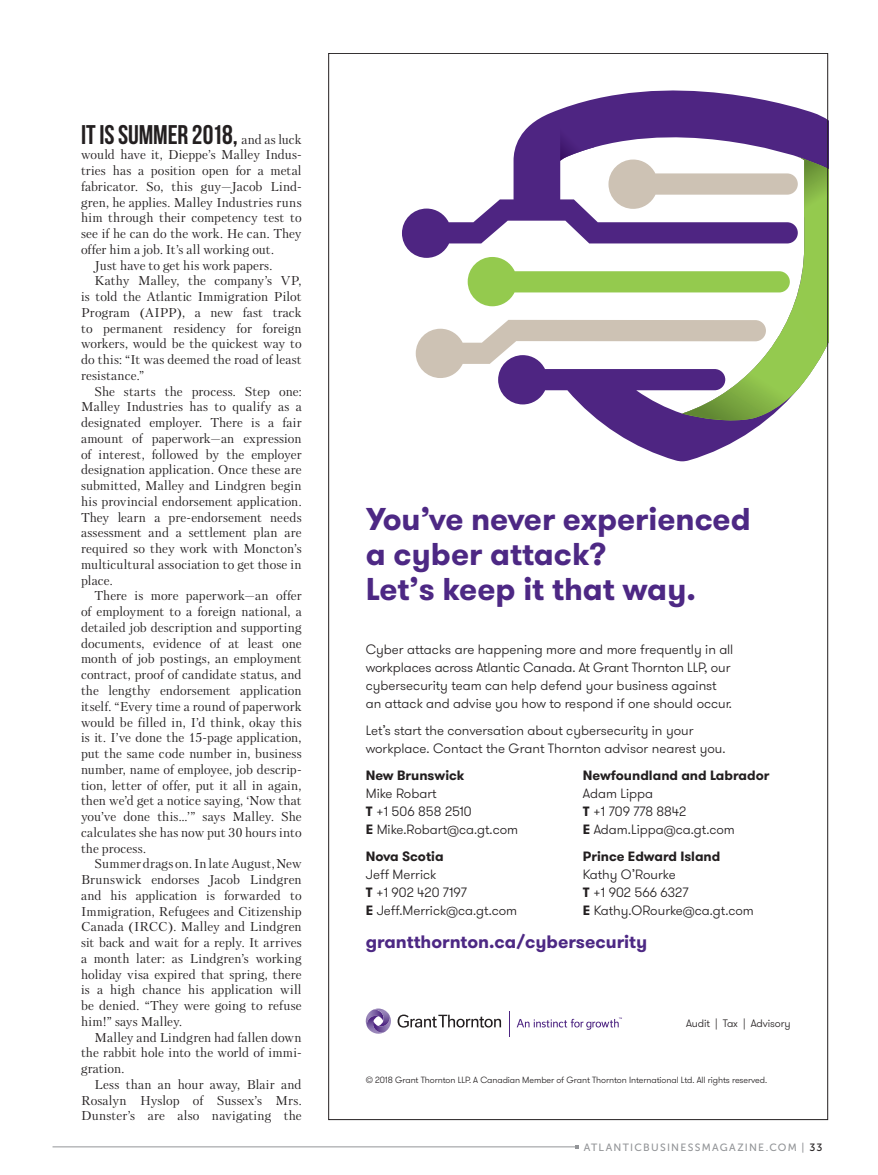
<style>
.page{position:relative;width:878px;height:1175px;background:#fff}
.page>*{position:absolute;margin:0;border:0;box-sizing:border-box;transform-origin:0 0}
.t1{font:700 31.5px/35px "GT Walsheim Pro";color:#4d2884}
.t2{font:27px "Bebas Neue";letter-spacing:-.005em;color:#231f20}
.t3{font:700 18px "GT Walsheim Pro";color:#4d2884}
.t4{font:300 13.5px/18px "GT Walsheim Pro";color:#231f20}
.t5{font:700 13.5px "GT Walsheim Pro";color:#231f20}
.t6{font:12.75px "Petersburg";letter-spacing:.005em;color:#231f20}
.t7{font:300 10.8px "GT Walsheim Pro";letter-spacing:-.01em;color:#231f20}
.t8{font:10.5px "Museo Sans 500";letter-spacing:.115em;color:#939598}
.t9{font:300 9px "GT Walsheim Pro";letter-spacing:-.01em;color:#231f20}
.s1{font-family:"Petersburg";font-size:12.75px}
.s2{font-weight:700}
.s3{color:#231f20}
</style>
<div class="page">
<hr style="left:52px;top:1146px;width:524px;height:1px;background:#939598">
<svg style="left:516px;top:1017px;width:106px;height:12px"></svg>
<svg style="left:365px;top:1008px;width:136px;height:26px"></svg>
<svg style="left:509px;top:1011px;width:1px;height:25px"></svg>
<svg style="left:402px;top:90px;width:424px;height:371px"></svg>
<svg style="left:416px;top:121px;width:410px;height:304px"></svg>
<h2 class="t2" style="left:81px;top:119px;width:222px">IT IS SUMMER 2018, <span class="s1">and as luck</span></h2>
<p class="t6" style="left:81px;top:146px;width:222px">would have it, Dieppe’s Malley Indus-</p>
<p class="t6" style="left:81px;top:162px;width:222px">tries has a position open for a metal</p>
<p class="t6" style="left:81px;top:178px;width:222px">fabricator. So, this guy—Jacob Lind-</p>
<p class="t6" style="left:81px;top:194px;width:222px">gren, he applies. Malley Industries runs</p>
<p class="t6" style="left:81px;top:209px;width:222px">him through their competency test to</p>
<p class="t6" style="left:81px;top:225px;width:222px">see if he can do the work. He can. They</p>
<p class="t6" style="left:81px;top:241px;width:194px">offer him a job. It’s all working out.</p>
<p class="t6" style="left:94px;top:257px;width:179px">Just have to get his work papers.</p>
<p class="t6" style="left:94px;top:272px;width:208px">Kathy Malley, the company’s VP,</p>
<p class="t6" style="left:81px;top:288px;width:222px">is told the Atlantic Immigration Pilot</p>
<p class="t6" style="left:81px;top:304px;width:222px">Program (AIPP), a new fast track</p>
<p class="t6" style="left:81px;top:320px;width:222px">to permanent residency for foreign</p>
<p class="t6" style="left:81px;top:335px;width:222px">workers, would be the quickest way to</p>
<p class="t6" style="left:81px;top:351px;width:222px">do this: “It was deemed the road of least</p>
<p class="t6" style="left:81px;top:367px;width:65px">resistance.”</p>
<p class="t6" style="left:94px;top:383px;width:208px">She starts the process. Step one:</p>
<p class="t6" style="left:81px;top:398px;width:222px">Malley Industries has to qualify as a</p>
<p class="t6" style="left:81px;top:414px;width:222px">designated employer. There is a fair</p>
<p class="t6" style="left:81px;top:430px;width:222px">amount of paperwork—an expression</p>
<p class="t6" style="left:81px;top:446px;width:222px">of interest, followed by the employer</p>
<p class="t6" style="left:81px;top:461px;width:222px">designation application. Once these are</p>
<p class="t6" style="left:81px;top:477px;width:222px">submitted, Malley and Lindgren begin</p>
<p class="t6" style="left:81px;top:493px;width:222px">his provincial endorsement application.</p>
<p class="t6" style="left:81px;top:509px;width:222px">They learn a pre-endorsement needs</p>
<p class="t6" style="left:81px;top:524px;width:222px">assessment and a settlement plan are</p>
<p class="t6" style="left:81px;top:540px;width:222px">required so they work with Moncton’s</p>
<p class="t6" style="left:81px;top:556px;width:222px">multicultural association to get those in</p>
<p class="t6" style="left:81px;top:572px;width:33px">place.</p>
<p class="t6" style="left:94px;top:587px;width:208px">There is more paperwork—an offer</p>
<p class="t6" style="left:81px;top:603px;width:222px">of employment to a foreign national, a</p>
<p class="t6" style="left:81px;top:619px;width:222px">detailed job description and supporting</p>
<p class="t6" style="left:81px;top:635px;width:222px">documents, evidence of at least one</p>
<p class="t6" style="left:81px;top:650px;width:222px">month of job postings, an employment</p>
<p class="t6" style="left:81px;top:666px;width:222px">contract, proof of candidate status, and</p>
<p class="t6" style="left:81px;top:682px;width:222px">the lengthy endorsement application</p>
<p class="t6" style="left:81px;top:698px;width:222px">itself. “Every time a round of paperwork</p>
<p class="t6" style="left:81px;top:713px;width:222px">would be filled in, I’d think, okay this</p>
<p class="t6" style="left:81px;top:729px;width:222px">is it. I’ve done the 15-page application,</p>
<p class="t6" style="left:81px;top:745px;width:222px">put the same code number in, business</p>
<p class="t6" style="left:81px;top:761px;width:222px">number, name of employee, job descrip-</p>
<p class="t6" style="left:81px;top:776px;width:222px">tion, letter of offer, put it all in again,</p>
<p class="t6" style="left:81px;top:792px;width:222px">then we’d get a notice saying, ‘Now that</p>
<p class="t6" style="left:81px;top:808px;width:222px">you’ve done this…’” says Malley. She</p>
<p class="t6" style="left:81px;top:823px;width:222px">calculates she has now put 30 hours into</p>
<p class="t6" style="left:81px;top:839px;width:66px">the process.</p>
<p class="t6" style="left:94px;top:855px;width:208px">Summer drags on. In late August, New</p>
<p class="t6" style="left:81px;top:871px;width:222px">Brunswick endorses Jacob Lindgren</p>
<p class="t6" style="left:81px;top:886px;width:222px">and his application is forwarded to</p>
<p class="t6" style="left:81px;top:902px;width:222px">Immigration, Refugees and Citizenship</p>
<p class="t6" style="left:81px;top:918px;width:222px">Canada (IRCC). Malley and Lindgren</p>
<p class="t6" style="left:81px;top:934px;width:222px">sit back and wait for a reply. It arrives</p>
<p class="t6" style="left:81px;top:949px;width:222px">a month later: as Lindgren’s working</p>
<p class="t6" style="left:81px;top:965px;width:222px">holiday visa expired that spring, there</p>
<p class="t6" style="left:81px;top:981px;width:222px">is a high chance his application will</p>
<p class="t6" style="left:81px;top:997px;width:222px">be denied. “They were going to refuse</p>
<p class="t6" style="left:81px;top:1012px;width:103px">him!” says Malley.</p>
<p class="t6" style="left:94px;top:1028px;width:209px">Malley and Lindgren had fallen down</p>
<p class="t6" style="left:81px;top:1044px;width:222px">the rabbit hole into the world of immi-</p>
<p class="t6" style="left:81px;top:1060px;width:45px">gration.</p>
<p class="t6" style="left:94px;top:1075px;width:209px">Less than an hour away, Blair and</p>
<p class="t6" style="left:81px;top:1091px;width:222px">Rosalyn Hyslop of Sussex’s Mrs.</p>
<p class="t6" style="left:81px;top:1107px;width:222px">Dunster’s are also navigating the</p>
<h1 class="t1" style="left:366px;top:501px;width:386px">You’ve never experienced a cyber attack?<br>Let’s keep it that way.</h1>
<p class="t4" style="left:366px;top:640px;width:369px">Cyber attacks are happening more and more frequently in all workplaces across Atlantic Canada. At Grant Thornton LLP, our cybersecurity team can help defend your business against an attack and advise you how to respond if one should occur.</p>
<p class="t4" style="left:366px;top:721px;width:361px">Let’s start the conversation about cybersecurity in your workplace. Contact the Grant Thornton advisor nearest you.</p>
<p class="t5" style="left:366px;top:766px;width:100px">New Brunswick</p>
<p class="t4" style="left:366px;top:784px;width:154px">Mike Robart<br><span class="s2">T</span> +1 506 858 2510<br><span class="s2">E</span> Mike.Robart@ca.gt.com</p>
<p class="t5" style="left:366px;top:847px;width:79px">Nova Scotia</p>
<p class="t4" style="left:366px;top:865px;width:153px">Jeff Merrick<br><span class="s2">T</span> +1 902 420 7197<br><span class="s2">E</span> Jeff.Merrick@ca.gt.com</p>
<p class="t5" style="left:583px;top:766px;width:188px">Newfoundland and Labrador</p>
<p class="t4" style="left:583px;top:784px;width:153px">Adam Lippa<br><span class="s2">T</span> +1 709 778 8842<br><span class="s2">E</span> Adam.Lippa@ca.gt.com</p>
<p class="t5" style="left:583px;top:847px;width:139px">Prince Edward Island</p>
<p class="t4" style="left:583px;top:865px;width:172px">Kathy O’Rourke<br><span class="s2">T</span> +1 902 566 6327<br><span class="s2">E</span> Kathy.ORourke@ca.gt.com</p>
<h3 class="t3" style="left:366px;top:930px;width:283px">grantthornton.ca/cybersecurity</h3>
<p class="t7" style="left:686px;top:1016px;width:106px">Audit | Tax | Advisory</p>
<p class="t9" style="left:366px;top:1073px;width:403px">© 2018 Grant Thornton LLP. A Canadian Member of Grant Thornton International Ltd. All rights reserved.</p>
<p class="t8" style="left:583px;top:1141px;width:240px">ATLANTICBUSINESSMAGAZINE.COM | <span class="s3">33</span></p>
</div>
